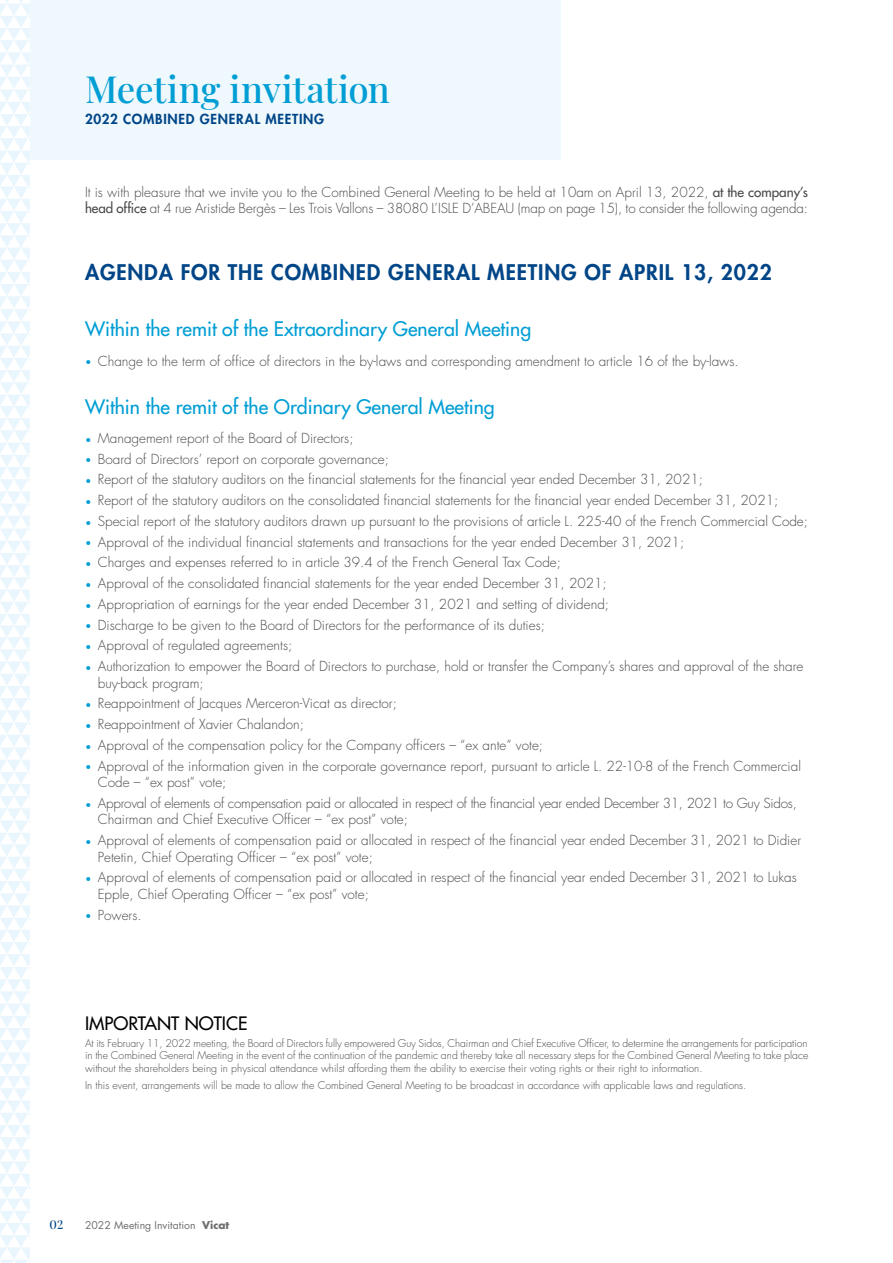
<style>
.page{position:relative;width:893px;height:1263px;background:#fff}
.page>*{position:absolute;margin:0;border:0;box-sizing:border-box;transform-origin:0 0}
.t1{font:500 36.6px "Playfair Display";letter-spacing:-.005em;color:#009ed4}
.t2{font:800 21px "Futura Std";letter-spacing:.04em;color:#004587}
.t3{font:500 19.5px "Futura Std";color:#009ed4}
.t4{font:500 18px "Futura Std";color:#000}
.t5{font:300 13.5px/16.5px "Futura Std";color:#4a4a49}
.t6{font:300 13.5px/16.5px "Futura Std";letter-spacing:-.02em;color:#4a4a49}
.t7{font:800 13.5px "Futura Std";letter-spacing:.055em;color:#004587}
.t8{font:500 12px "Playfair Display";color:#004587}
.t9{font:300 10.5px/12.6px "Futura Std";color:#4a4a49;text-align:justify}
.t10{font:10.5px "Futura Std";color:#706f6f}
.s1{font-weight:500}
.s2{font-size:10.5px;color:#009ed4}
.s3{font-weight:700}
</style>
<div class="page">
<div style="left:0;top:0;width:560px;height:159px;background:#eef8fd"></div>
<svg style="left:0;top:0;width:30px;height:1263px"></svg>
<h1 class="t1" style="left:85px;top:61px;width:306px">Meeting invitation</h1>
<p class="t7" style="left:85px;top:111px;width:241px">2022 COMBINED GENERAL MEETING</p>
<p class="t5" style="left:85px;top:184px;width:724px">It is with pleasure that we invite you to the Combined General Meeting to be held at 10am on April 13, 2022, <span class="s1">at the company’s head office</span> at 4 rue Aristide Bergès – Les Trois Vallons – 38080 L’ISLE D’ABEAU (map on page 15), to consider the following agenda:</p>
<h2 class="t2" style="left:85px;top:259px;width:688px">AGENDA FOR THE COMBINED GENERAL MEETING OF APRIL 13, 2022</h2>
<h3 class="t3" style="left:85px;top:317px;width:448px">Within the remit of the Extraordinary General Meeting</h3>
<p class="t5" style="left:85px;top:353px;width:655px"><span class="s2">•</span> Change to the term of office of directors in the by-laws and corresponding amendment to article 16 of the by-laws.</p>
<h3 class="t3" style="left:85px;top:394px;width:411px">Within the remit of the Ordinary General Meeting</h3>
<p class="t5" style="left:85px;top:430px;width:270px"><span class="s2">•</span> Management report of the Board of Directors;</p>
<p class="t5" style="left:85px;top:451px;width:305px"><span class="s2">•</span> Board of Directors’ report on corporate governance;</p>
<p class="t5" style="left:85px;top:471px;width:619px"><span class="s2">•</span> Report of the statutory auditors on the financial statements for the financial year ended December 31, 2021;</p>
<p class="t5" style="left:85px;top:492px;width:695px"><span class="s2">•</span> Report of the statutory auditors on the consolidated financial statements for the financial year ended December 31, 2021;</p>
<p class="t5" style="left:85px;top:513px;width:724px"><span class="s2">•</span> Special report of the statutory auditors drawn up pursuant to the provisions of article L. 225-40 of the French Commercial Code;</p>
<p class="t5" style="left:85px;top:534px;width:601px"><span class="s2">•</span> Approval of the individual financial statements and transactions for the year ended December 31, 2021;</p>
<p class="t5" style="left:85px;top:554px;width:477px"><span class="s2">•</span> Charges and expenses referred to in article 39.4 of the French General Tax Code;</p>
<p class="t5" style="left:85px;top:575px;width:523px"><span class="s2">•</span> Approval of the consolidated financial statements for the year ended December 31, 2021;</p>
<p class="t5" style="left:85px;top:596px;width:526px"><span class="s2">•</span> Appropriation of earnings for the year ended December 31, 2021 and setting of dividend;</p>
<p class="t5" style="left:85px;top:617px;width:461px"><span class="s2">•</span> Discharge to be given to the Board of Directors for the performance of its duties;</p>
<p class="t5" style="left:85px;top:637px;width:209px"><span class="s2">•</span> Approval of regulated agreements;</p>
<p class="t5" style="left:98px;top:658px;width:707px;text-indent:-13px"><span class="s2">•</span> Authorization to empower the Board of Directors to purchase, hold or transfer the Company’s shares and approval of the share buy-back program;</p>
<p class="t5" style="left:85px;top:695px;width:313px"><span class="s2">•</span> Reappointment of Jacques Merceron-Vicat as director;</p>
<p class="t5" style="left:85px;top:716px;width:220px"><span class="s2">•</span> Reappointment of Xavier Chalandon;</p>
<p class="t5" style="left:85px;top:737px;width:460px"><span class="s2">•</span> Approval of the compensation policy for the Company officers – “ex ante” vote;</p>
<p class="t5" style="left:98px;top:758px;width:705px;text-indent:-13px"><span class="s2">•</span> Approval of the information given in the corporate governance report, pursuant to article L. 22-10-8 of the French Commercial<br>Code – “ex post” vote;</p>
<p class="t6" style="left:98px;top:795px;width:701px;text-indent:-13px"><span class="s2">•</span> Approval of elements of compensation paid or allocated in respect of the financial year ended December 31, 2021 to Guy Sidos,<br>Chairman and Chief Executive Officer – “ex post” vote;</p>
<p class="t5" style="left:98px;top:832px;width:705px;text-indent:-13px"><span class="s2">•</span> Approval of elements of compensation paid or allocated in respect of the financial year ended December 31, 2021 to Didier<br>Petetin, Chief Operating Officer – “ex post” vote;</p>
<p class="t5" style="left:98px;top:870px;width:701px;text-indent:-13px"><span class="s2">•</span> Approval of elements of compensation paid or allocated in respect of the financial year ended December 31, 2021 to Lukas<br>Epple, Chief Operating Officer – “ex post” vote;</p>
<p class="t5" style="left:85px;top:907px;width:58px"><span class="s2">•</span> Powers.</p>
<h3 class="t4" style="left:85px;top:1012px;width:164px">IMPORTANT NOTICE</h3>
<p class="t9" style="left:85px;top:1037px;width:725px">At its February 11, 2022 meeting, the Board of Directors fully empowered Guy Sidos, Chairman and Chief Executive Officer, to determine the arrangements for participation in the Combined General Meeting in the event of the continuation of the pandemic and thereby take all necessary steps for the Combined General Meeting to take place without the shareholders being in physical attendance whilst affording them the ability to exercise their voting rights or their right to information.</p>
<p class="t9" style="left:85px;top:1079px;width:663px">In this event, arrangements will be made to allow the Combined General Meeting to be broadcast in accordance with applicable laws and regulations.</p>
<p class="t8" style="left:50px;top:1215px;width:15px">02</p>
<p class="t10" style="left:85px;top:1219px;width:146px">2022 Meeting Invitation <span class="s3">Vicat</span></p>
</div>
